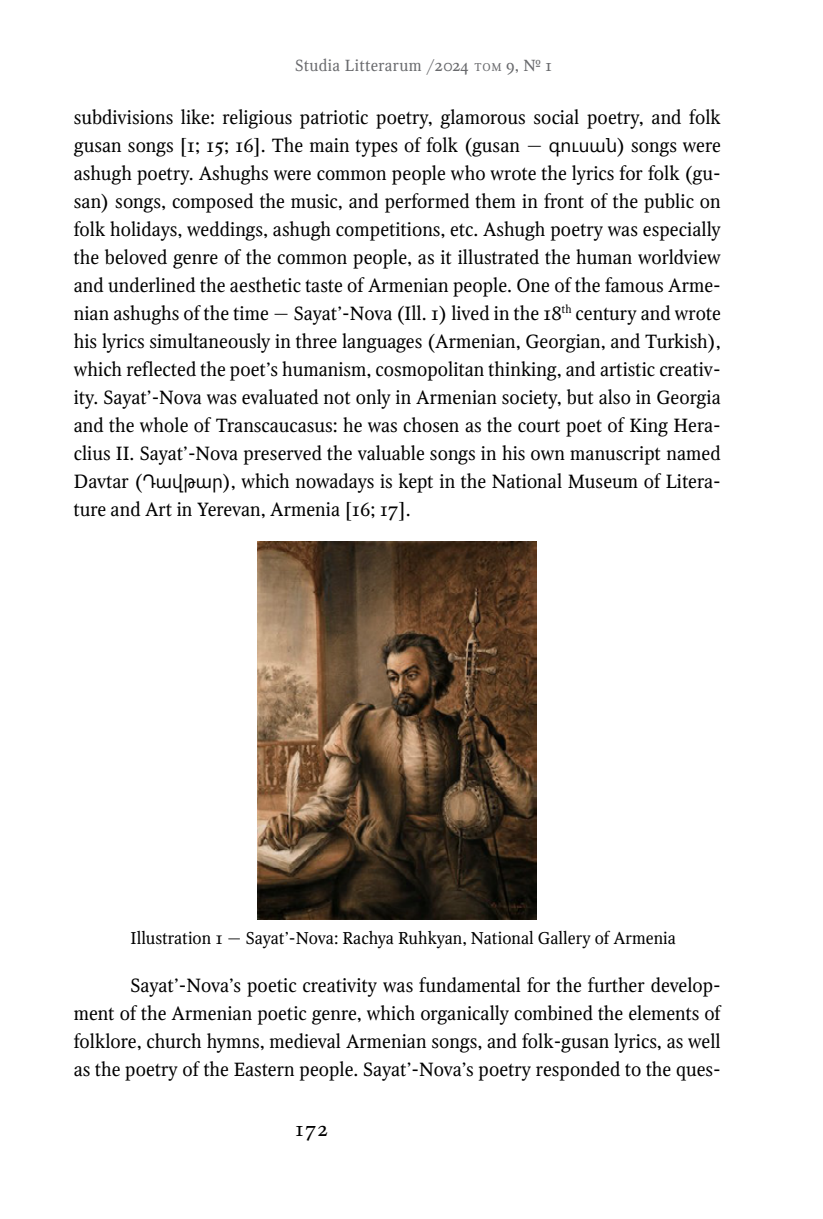
<style>
.page{position:relative;width:823px;height:1219px;background:#fff}
.page>*{position:absolute;margin:0;border:0;box-sizing:border-box;transform-origin:0 0}
.t1{font:20px "Octava OSC";color:#000}
.t2{font:19px/28px "Octava OSC";color:#000;text-align:justify}
.t3{font:17px "Octava OSC";color:#000}
.t4{font:16px "Octava OSC";letter-spacing:.025em;color:#696a6d}
.s1{font-size:11.2px}
.s2{font-family:"Segoe UI"}
</style>
<div class="page">
<img style="left:257px;top:541px;width:279px;height:379px">
<p class="t4" style="left:295px;top:56px;width:258px">Studia Litterarum /2024 <span class="s1">том</span> 9, № 1</p>
<p class="t2" style="left:74px;top:104px;width:648px">subdivisions like: religious patriotic poetry, glamorous social poetry, and folk gusan songs [1; 15; 16]. The main types of folk (gusan — <span class="s2">գուսան</span>) songs were ashugh poetry. Ashughs were common people who wrote the lyrics for folk (gu&shy;san) songs, composed the music, and performed them in front of the public on folk holidays, weddings, ashugh competitions, etc. Ashugh poetry was especially the beloved genre of the common people, as it illustrated the human worldview and underlined the aesthetic taste of Armenian people. One of the famous Arme&shy;nian ashughs of the time — Sayat’-Nova (Ill. 1) lived in the 18<sup>th</sup> century and wrote his lyrics simultaneously in three languages (Armenian, Georgian, and Turkish), which reflected the poet’s humanism, cosmopolitan thinking, and artistic creativ&shy;ity. Sayat’-Nova was evaluated not only in Armenian society, but also in Georgia and the whole of Transcaucasus: he was chosen as the court poet of King Hera&shy;clius II. Sayat’-Nova preserved the valuable songs in his own manuscript named Davtar (<span class="s2">Դավթար</span>), which nowadays is kept in the National Museum of Litera&shy;ture and Art in Yerevan, Armenia [16; 17].</p>
<p class="t3" style="left:130px;top:928px;width:546px">Illustration 1 — Sayat’-Nova: Rachya Ruhkyan, National Gallery of Armenia</p>
<p class="t2" style="left:74px;top:972px;width:648px;text-indent:57px">Sayat’-Nova’s poetic creativity was fundamental for the further develop&shy;ment of the Armenian poetic genre, which organically combined the elements of folklore, church hymns, medieval Armenian songs, and folk-gusan lyrics, as well as the poetry of the Eastern people. Sayat’-Nova’s poetry responded to the ques-</p>
<p class="t1" style="left:295px;top:1118px;width:34px">172</p>
</div>
